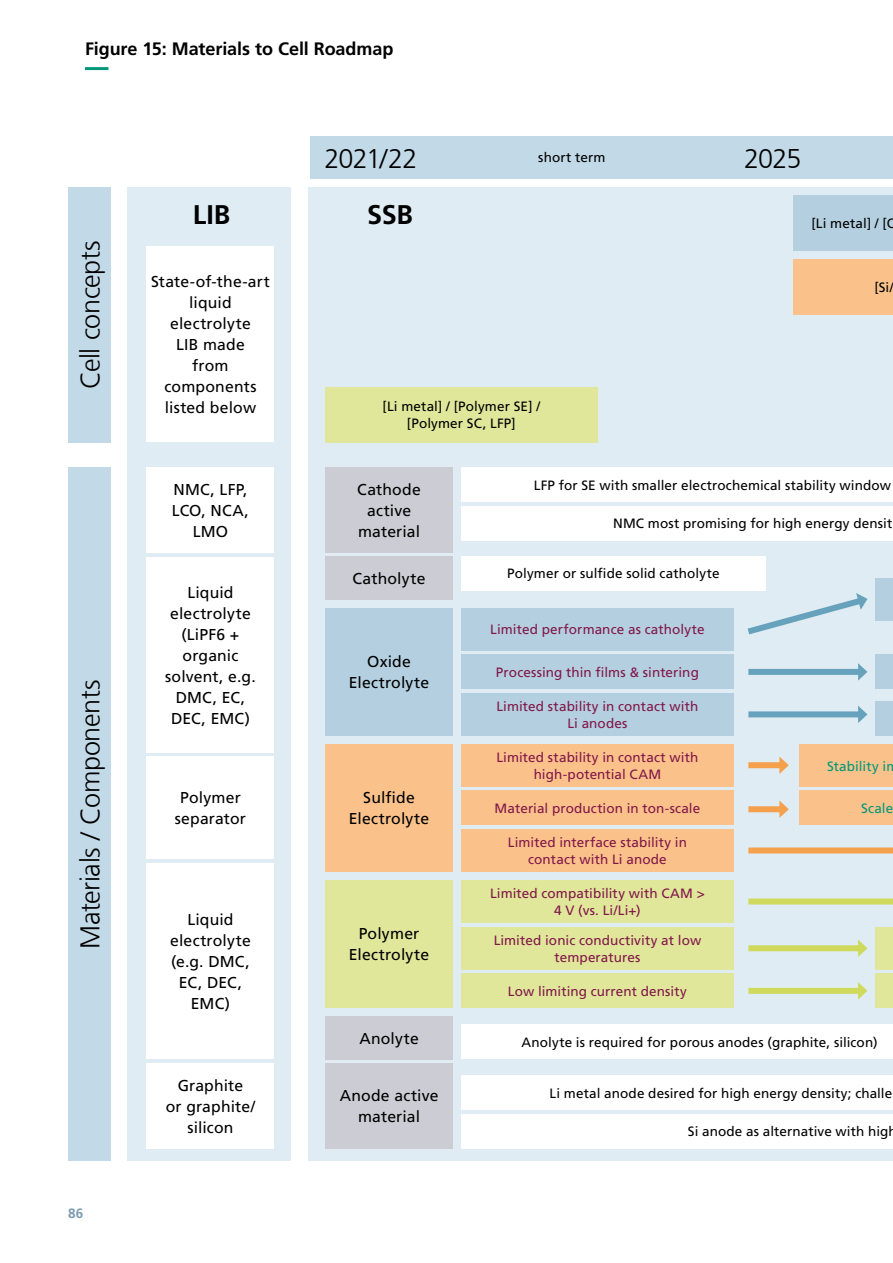
<style>
.page{position:relative;width:893px;height:1263px;background:#fff}
.page>*{position:absolute;margin:0;border:0;box-sizing:border-box;transform-origin:0 0}
.t1{font:300 27px "Frutiger LT Com";letter-spacing:-.015em;color:#000}
.t2{font:700 27px "Frutiger LT Com";color:#000}
.t3{font:700 18px "Frutiger LT Com";letter-spacing:-.005em;color:#000}
.t4{font:15.75px/21px "Frutiger LT Com";letter-spacing:.01em;color:#000;text-align:center}
.t5{font:13.5px/16.5px "Frutiger LT Com";letter-spacing:.01em;color:#821749;text-align:center}
.t6{font:13.5px/16.5px "Frutiger LT Com";letter-spacing:.01em;color:#000;text-align:center}
.t7{font:13.5px "Frutiger LT Com";letter-spacing:.005em;color:#009879}
.t8{font:700 13.5px "Frutiger LT Com";color:#7c9bb0}
</style>
<div class="page">
<div style="left:308px;top:187px;width:585px;height:974px;background:#e0ecf3"></div>
<div style="left:128px;top:187px;width:163px;height:974px;background:#e0ecf3"></div>
<svg style="left:85px;top:67px;width:24px;height:3px"></svg>
<div style="left:68px;top:187px;width:43px;height:255px;background:#c2d9e7"></div>
<div style="left:310px;top:136px;width:583px;height:43px;background:#c2d9e7"></div>
<div style="left:68px;top:468px;width:43px;height:693px;background:#c2d9e7"></div>
<div style="left:325px;top:608px;width:128px;height:128px;background:#b4d0e0"></div>
<div style="left:461px;top:608px;width:272px;height:43px;background:#b4d0e0"></div>
<div style="left:876px;top:578px;width:17px;height:43px;background:#b4d0e0"></div>
<div style="left:461px;top:744px;width:272px;height:43px;background:#fac28a"></div>
<div style="left:799px;top:744px;width:94px;height:43px;background:#fac28a"></div>
<div style="left:461px;top:880px;width:272px;height:43px;background:#e0e79b"></div>
<div style="left:325px;top:387px;width:272px;height:55px;background:#e0e79b"></div>
<div style="left:793px;top:259px;width:100px;height:56px;background:#fac28a"></div>
<div style="left:793px;top:196px;width:100px;height:55px;background:#b4d0e0"></div>
<div style="left:461px;top:1025px;width:432px;height:34px;background:#fff"></div>
<div style="left:461px;top:468px;width:432px;height:34px;background:#fff"></div>
<div style="left:461px;top:693px;width:272px;height:43px;background:#b4d0e0"></div>
<div style="left:461px;top:829px;width:272px;height:43px;background:#fac28a"></div>
<div style="left:461px;top:974px;width:272px;height:34px;background:#e0e79b"></div>
<div style="left:876px;top:974px;width:17px;height:34px;background:#e0e79b"></div>
<div style="left:461px;top:1114px;width:432px;height:34px;background:#fff"></div>
<div style="left:461px;top:556px;width:304px;height:34px;background:#fff"></div>
<div style="left:461px;top:655px;width:272px;height:34px;background:#b4d0e0"></div>
<div style="left:876px;top:655px;width:17px;height:34px;background:#b4d0e0"></div>
<div style="left:876px;top:702px;width:17px;height:34px;background:#b4d0e0"></div>
<div style="left:461px;top:791px;width:272px;height:34px;background:#fac28a"></div>
<div style="left:799px;top:791px;width:94px;height:34px;background:#fac28a"></div>
<div style="left:461px;top:927px;width:272px;height:42px;background:#e0e79b"></div>
<div style="left:876px;top:927px;width:17px;height:42px;background:#e0e79b"></div>
<div style="left:461px;top:1076px;width:432px;height:34px;background:#fff"></div>
<div style="left:461px;top:506px;width:432px;height:34px;background:#fff"></div>
<div style="left:325px;top:744px;width:128px;height:128px;background:#fac28a"></div>
<div style="left:325px;top:880px;width:128px;height:128px;background:#e0e79b"></div>
<div style="left:325px;top:1016px;width:128px;height:44px;background:#cccdd4"></div>
<div style="left:147px;top:863px;width:127px;height:196px;background:#fff"></div>
<div style="left:147px;top:247px;width:127px;height:195px;background:#fff"></div>
<div style="left:147px;top:757px;width:127px;height:102px;background:#fff"></div>
<div style="left:147px;top:557px;width:127px;height:196px;background:#fff"></div>
<div style="left:325px;top:556px;width:128px;height:44px;background:#cccdd4"></div>
<div style="left:325px;top:1063px;width:128px;height:85px;background:#cccdd4"></div>
<div style="left:147px;top:1063px;width:127px;height:85px;background:#fff"></div>
<div style="left:325px;top:468px;width:128px;height:85px;background:#cccdd4"></div>
<div style="left:147px;top:468px;width:127px;height:85px;background:#fff"></div>
<div style="left:748px;top:988px;width:113px;height:6px;background:#cfda5d"></div>
<svg style="left:858px;top:982px;width:9px;height:17px"></svg>
<div style="left:748px;top:711px;width:113px;height:6px;background:#67a2bd"></div>
<svg style="left:858px;top:706px;width:9px;height:17px"></svg>
<div style="left:748px;top:945px;width:113px;height:6px;background:#cfda5d"></div>
<svg style="left:858px;top:939px;width:9px;height:18px"></svg>
<div style="left:748px;top:806px;width:34px;height:6px;background:#f5a04c"></div>
<svg style="left:779px;top:800px;width:10px;height:18px"></svg>
<div style="left:748px;top:762px;width:34px;height:6px;background:#f5a04c"></div>
<svg style="left:779px;top:756px;width:10px;height:18px"></svg>
<div style="left:748px;top:669px;width:113px;height:6px;background:#67a2bd"></div>
<svg style="left:858px;top:663px;width:9px;height:18px"></svg>
<svg style="left:747px;top:593px;width:121px;height:42px"></svg>
<div style="left:748px;top:898px;width:145px;height:6px;background:#cfda5d"></div>
<div style="left:748px;top:847px;width:145px;height:6px;background:#f5a04c"></div>
<p class="t3" style="left:85px;top:38px;width:310px">Figure 15: Materials to Cell Roadmap</p>
<h1 class="t1" style="left:74px;top:389px;width:150px;rotate:-90deg">Cell concepts</h1>
<h1 class="t1" style="left:324px;top:143px;width:95px">2021/22</h1>
<h1 class="t2" style="left:193px;top:199px;width:39px">LIB</h1>
<h1 class="t2" style="left:367px;top:199px;width:47px">SSB</h1>
<p class="t6" style="left:538px;top:150px;width:69px">short term</p>
<h1 class="t1" style="left:744px;top:143px;width:59px">2025</h1>
<p class="t6" style="left:811px;top:215px;width:87px">[Li metal] / [O</p>
<p class="t4" style="left:151px;top:271px;width:120px">State-of-the-art liquid electrolyte<br>LIB made<br>from components listed below</p>
<p class="t6" style="left:383px;top:399px;width:159px">[Li metal] / [Polymer SE] / [Polymer SC, LFP]</p>
<p class="t6" style="left:874px;top:279px;width:20px">[Si/</p>
<h1 class="t1" style="left:74px;top:949px;width:271px;rotate:-90deg">Materials / Components</h1>
<p class="t8" style="left:68px;top:1205px;width:17px">86</p>
<p class="t4" style="left:172px;top:479px;width:79px">NMC, LFP,<br>LCO, NCA,<br>LMO</p>
<p class="t4" style="left:165px;top:582px;width:92px">Liquid electrolyte (LiPF6 + organic solvent, e.g.<br>DMC, EC,<br>DEC, EMC)</p>
<p class="t4" style="left:175px;top:787px;width:73px">Polymer separator</p>
<p class="t4" style="left:170px;top:909px;width:82px">Liquid electrolyte (e.g. DMC,<br>EC, DEC,<br>EMC)</p>
<p class="t4" style="left:166px;top:1075px;width:91px">Graphite<br>or graphite/ silicon</p>
<p class="t4" style="left:357px;top:479px;width:65px">Cathode active material</p>
<p class="t4" style="left:353px;top:568px;width:74px">Catholyte</p>
<p class="t4" style="left:349px;top:651px;width:82px">Oxide<br>Electrolyte</p>
<p class="t4" style="left:349px;top:787px;width:82px">Sulfide<br>Electrolyte</p>
<p class="t4" style="left:349px;top:923px;width:82px">Polymer<br>Electrolyte</p>
<p class="t4" style="left:359px;top:1028px;width:61px">Anolyte</p>
<p class="t4" style="left:340px;top:1085px;width:100px">Anode active material</p>
<p class="t6" style="left:534px;top:477px;width:359px">LFP for SE with smaller electrochemical stability window</p>
<p class="t6" style="left:613px;top:515px;width:281px">NMC most promising for high energy densit</p>
<p class="t6" style="left:507px;top:565px;width:214px">Polymer or sulfide solid catholyte</p>
<p class="t5" style="left:490px;top:621px;width:216px">Limited performance as catholyte</p>
<p class="t5" style="left:496px;top:664px;width:204px">Processing thin films &amp; sintering</p>
<p class="t5" style="left:496px;top:698px;width:203px">Limited stability in contact with<br>Li anodes</p>
<p class="t5" style="left:496px;top:749px;width:203px">Limited stability in contact with high-potential CAM</p>
<p class="t7" style="left:827px;top:758px;width:73px">Stability im</p>
<p class="t5" style="left:495px;top:800px;width:207px">Material production in ton-scale</p>
<p class="t7" style="left:861px;top:800px;width:34px">Scale</p>
<p class="t5" style="left:508px;top:834px;width:180px">Limited interface stability in contact with Li anode</p>
<p class="t5" style="left:490px;top:885px;width:216px">Limited compatibility with CAM &gt;<br>4 V (vs. Li/Li+)</p>
<p class="t5" style="left:494px;top:932px;width:209px">Limited ionic conductivity at low temperatures</p>
<p class="t5" style="left:508px;top:983px;width:181px">Low limiting current density</p>
<p class="t6" style="left:521px;top:1034px;width:357px">Anolyte is required for porous anodes (graphite, silicon)</p>
<p class="t6" style="left:549px;top:1085px;width:344px">Li metal anode desired for high energy density; challe</p>
<p class="t6" style="left:688px;top:1123px;width:210px">Si anode as alternative with high</p>
</div>
